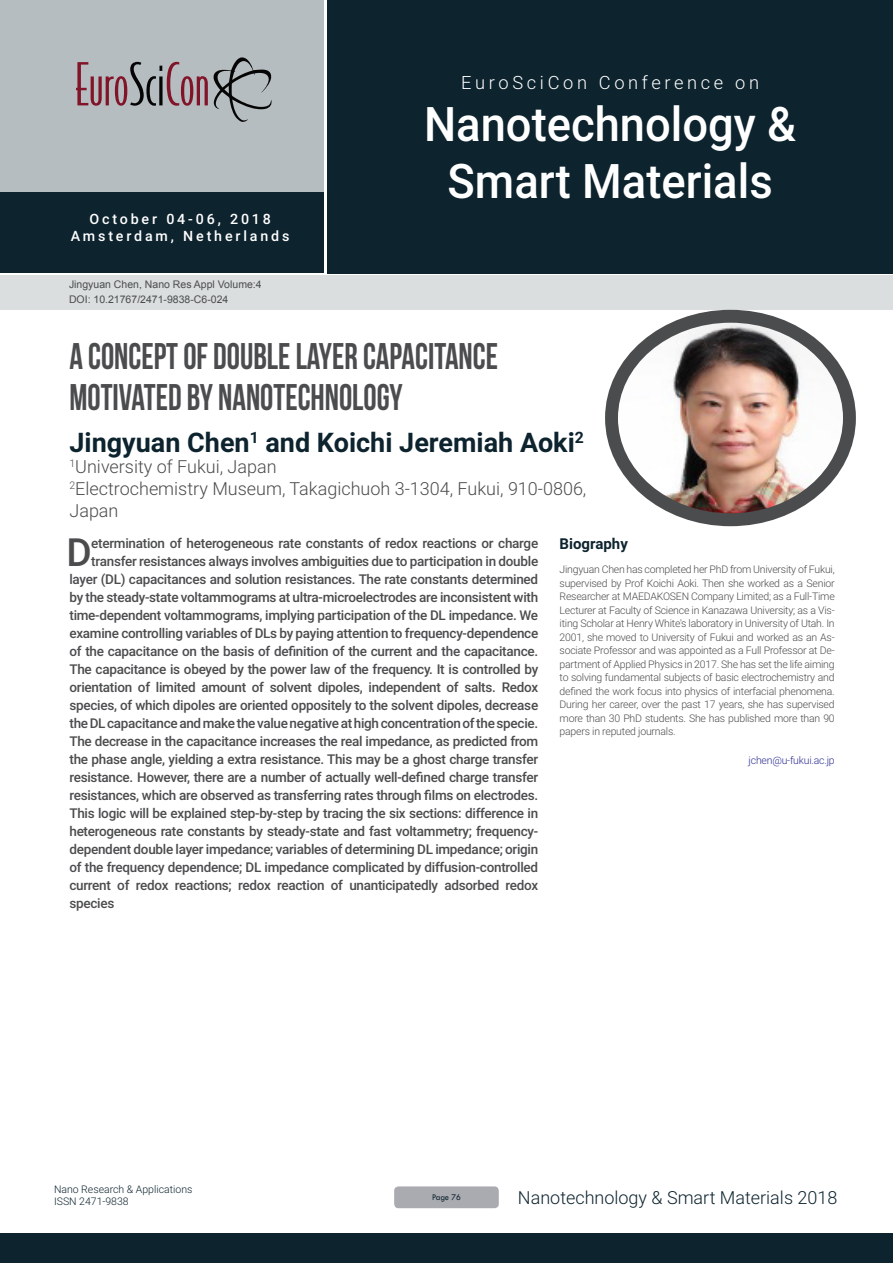
<style>
.page{position:relative;width:893px;height:1263px;background:#fff}
.page>*{position:absolute;margin:0;border:0;box-sizing:border-box;transform-origin:0 0}
.t1{font:500 47.7px/57.2px "Roboto";color:#fff;text-align:center;scale:.95 1}
.Abstract{font:500 38.85px "Roboto";color:#4b4c4d}
.t2{font:37.05px/40.8px "Bebas Neue";color:#4b4c4d;scale:.9 1}
.t3{font:700 27px "Roboto";color:#0d232e}
.t4{font:300 18.3px "Roboto";letter-spacing:.2em;color:#fff}
.t5{font:300 18px/21.6px "Roboto";color:#4b4c4d}
.t6{font:300 18px "Roboto";color:#0d232e}
.Bio_Heading{font:700 15px "Roboto";color:#0d232e}
.t7{font:500 14.25px/17.1px "Roboto";letter-spacing:.2em;color:#fff;text-align:center}
.Abstract-2{font:500 13.5px "Roboto";letter-spacing:-.02em;color:#4b4c4d}
.Biography{font:300 10.5px/13.5px "Roboto";letter-spacing:-.02em;color:#4b4c4d;text-align:justify}
.t8{font:10.5px "Arial";color:#4b4c4d}
.t9{font:300 10.5px/12.6px "Roboto";color:#0d232e}
.Biography-2{font:300 10.5px "Roboto";letter-spacing:-.02em;color:#2e3092}
.t10{font:9px "Tw Cen";letter-spacing:-.02em;color:#0d232e;scale:.95 1}
</style>
<div class="page">
<div style="left:0;top:0;width:323px;height:193px;background:#b6bdc0"></div>
<div style="left:1px;top:193px;width:323px;height:80px;background:#0d232e"></div>
<div style="left:327px;top:0;width:566px;height:273px;background:#0d232e"></div>
<div style="left:1px;top:275px;width:892px;height:35px;background:#dadedf"></div>
<svg style="left:76px;top:57px;width:196px;height:65px"></svg>
<div style="left:0;top:1233px;width:893px;height:30px;background:#0d232e"></div>
<div style="left:394px;top:1186px;width:105px;height:22px;background:#aaabb0;border-radius:4px"></div>
<img style="left:611px;top:316px;width:238px;height:204px">
<div style="left:605px;top:310px;width:251px;height:216px;border:13px solid #4b4c4d;border-radius:50%"></div>
<p class="t7" style="left:71px;top:210px;width:220px">October 04-06, 2018<br>Amsterdam, Netherlands</p>
<p class="t8" style="left:69px;top:278px;width:194px">Jingyuan Chen, Nano Res Appl Volume:4</p>
<p class="t8" style="left:69px;top:292px;width:161px">DOI: 10.21767/2471-9838-C6-024</p>
<h3 class="t4" style="left:461px;top:69px;width:299px">EuroSciCon Conference on</h3>
<h1 class="t1" style="left:424px;top:94px;width:393px">Nanotechnology &amp;<br>Smart Materials</h1>
<p class="t2" style="left:69px;top:336px;width:478px">A CONCEPT OF DOUBLE LAYER CAPACITANCE<br>MOTIVATED BY NANOTECHNOLOGY</p>
<p class="t3" style="left:69px;top:423px;width:516px">Jingyuan Chen<sup>1</sup> and Koichi Jeremiah Aoki<sup>2</sup></p>
<p class="t5" style="left:69px;top:455px;width:209px"><sup>1</sup>University of Fukui, Japan</p>
<p class="t5" style="left:69px;top:477px;width:518px"><sup>2</sup>Electrochemistry Museum, Takagichuoh 3-1304, Fukui, 910-0806,<br>Japan</p>
<p class="Abstract" style="left:67px;top:525px;width:27px">D</p>
<p class="Abstract-2" style="left:91px;top:534px;width:449px">etermination of heterogeneous rate constants of redox reactions or charge</p>
<p class="Abstract-2" style="left:91px;top:552px;width:449px">transfer resistances always involves ambiguities due to participation in double</p>
<p class="Abstract-2" style="left:69px;top:570px;width:470px">layer (DL) capacitances and solution resistances. The rate constants determined</p>
<p class="Abstract-2" style="left:69px;top:588px;width:470px">by the steady-state voltammograms at ultra-microelectrodes are inconsistent with</p>
<p class="Abstract-2" style="left:69px;top:606px;width:470px">time-dependent voltammograms, implying participation of the DL impedance. We</p>
<p class="Abstract-2" style="left:69px;top:624px;width:470px">examine controlling variables of DLs by paying attention to frequency-dependence</p>
<p class="Abstract-2" style="left:69px;top:642px;width:470px">of the capacitance on the basis of definition of the current and the capacitance.</p>
<p class="Abstract-2" style="left:69px;top:660px;width:470px">The capacitance is obeyed by the power law of the frequency. It is controlled by</p>
<p class="Abstract-2" style="left:69px;top:678px;width:470px">orientation of limited amount of solvent dipoles, independent of salts. Redox</p>
<p class="Abstract-2" style="left:69px;top:696px;width:470px">species, of which dipoles are oriented oppositely to the solvent dipoles, decrease</p>
<p class="Abstract-2" style="left:69px;top:714px;width:470px">the DL capacitance and make the value negative at high concentration of the specie.</p>
<p class="Abstract-2" style="left:69px;top:732px;width:470px">The decrease in the capacitance increases the real impedance, as predicted from</p>
<p class="Abstract-2" style="left:69px;top:750px;width:470px">the phase angle, yielding a extra resistance. This may be a ghost charge transfer</p>
<p class="Abstract-2" style="left:69px;top:768px;width:470px">resistance. However, there are a number of actually well-defined charge transfer</p>
<p class="Abstract-2" style="left:69px;top:786px;width:470px">resistances, which are observed as transferring rates through films on electrodes.</p>
<p class="Abstract-2" style="left:69px;top:804px;width:470px">This logic will be explained step-by-step by tracing the six sections: difference in</p>
<p class="Abstract-2" style="left:69px;top:822px;width:470px">heterogeneous rate constants by steady-state and fast voltammetry; frequency-</p>
<p class="Abstract-2" style="left:69px;top:840px;width:470px">dependent double layer impedance; variables of determining DL impedance; origin</p>
<p class="Abstract-2" style="left:69px;top:858px;width:470px">of the frequency dependence; DL impedance complicated by diffusion-controlled</p>
<p class="Abstract-2" style="left:69px;top:876px;width:470px">current of redox reactions; redox reaction of unanticipatedly adsorbed redox</p>
<p class="Abstract-2" style="left:69px;top:894px;width:46px">species</p>
<p class="Bio_Heading" style="left:560px;top:533px;width:70px">Biography</p>
<p class="Biography" style="left:560px;top:562px;width:277px">Jingyuan Chen has completed her PhD from University of Fukui, supervised by Prof Koichi Aoki. Then she worked as a Senior Researcher at MAEDAKOSEN Company Limited; as a Full-Time Lecturer at Faculty of Science in Kanazawa University; as a Vis&shy;iting Scholar at Henry White's laboratory in University of Utah. In 2001, she moved to University of Fukui and worked as an As&shy;sociate Professor and was appointed as a Full Professor at De&shy;partment of Applied Physics in 2017. She has set the life aiming to solving fundamental subjects of basic electrochemistry and defined the work focus into physics of interfacial phenomena.<br>During her career, over the past 17 years, she has supervised more than 30 PhD students. She has published more than 90 papers in reputed journals.</p>
<p class="Biography-2" style="left:749px;top:753px;width:88px">jchen@u-fukui.ac.jp</p>
<p class="t9" style="left:54px;top:1182px;width:140px">Nano Research &amp; Applications<br>ISSN 2471-9838</p>
<p class="t10" style="left:432px;top:1192px;width:32px">Page 76</p>
<h3 class="t6" style="left:518px;top:1185px;width:321px">Nanotechnology &amp; Smart Materials 2018</h3>
</div>
